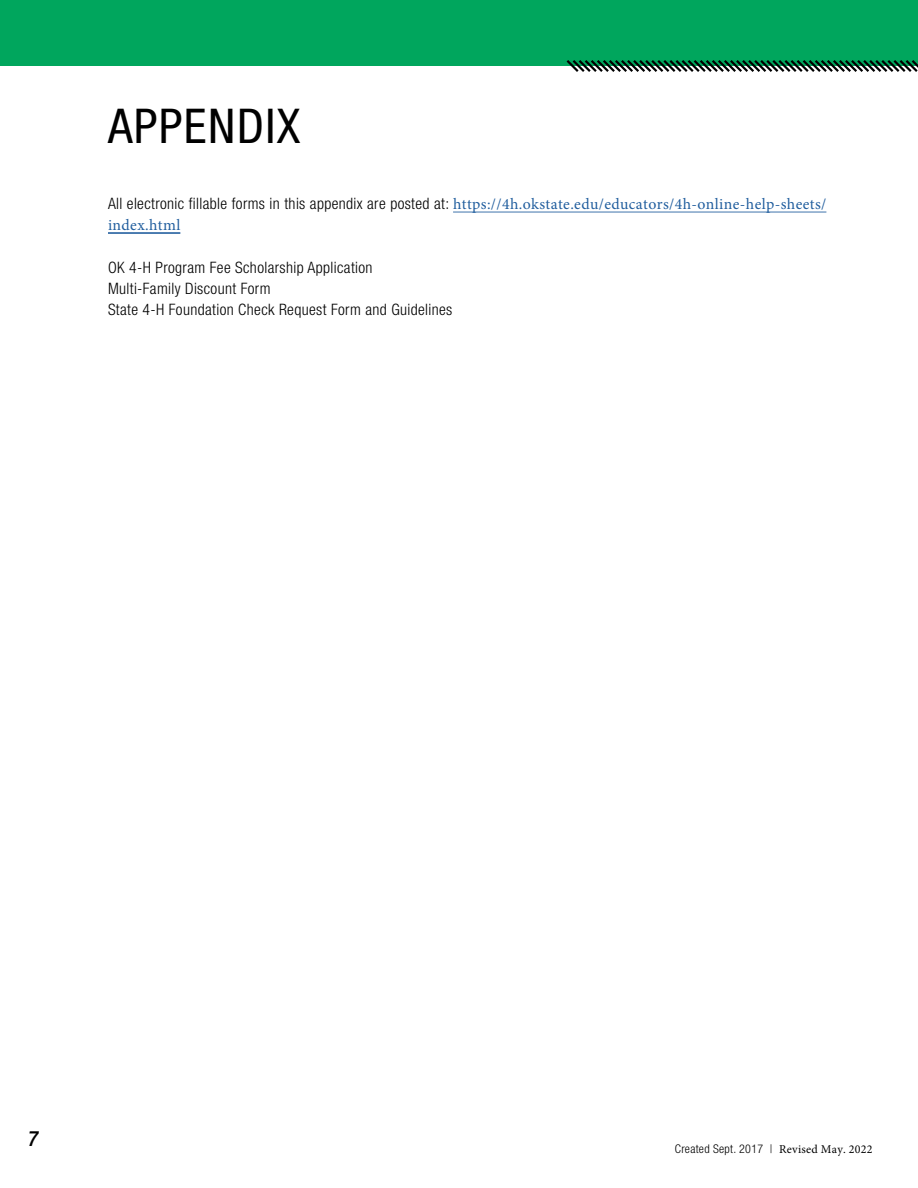
<style>
.page{position:relative;width:918px;height:1188px;background:#fff}
.page>*{position:absolute;margin:0;border:0;box-sizing:border-box;transform-origin:0 0}
.t1{font:condensed 48px "Helvetica Neue LT Std";letter-spacing:.03em;color:#000}
.t2{font:italic 500 21px "Helvetica Neue LT Std";color:#000;scale:.9 1}
.t3{font:15.75px/21px "Minion Pro";letter-spacing:.025em;color:#215e9e}
.t4{font:300 condensed 15.75px/21px "Helvetica Neue LT Std";letter-spacing:.025em;color:#000}
.t5{font:300 condensed 12px "Helvetica Neue LT Std";letter-spacing:.025em;color:#000}
.s1{font-family:"Helvetica Neue LT Std";font-weight:300;font-stretch:condensed;color:#000}
.s2{font-family:"Minion Pro";font-weight:400;font-stretch:normal}
</style>
<div class="page">
<div style="left:0;top:0;width:918px;height:66px;background:#00a65d"></div>
<svg style="left:566px;top:60px;width:352px;height:12px"></svg>
<hr style="left:108px;top:233px;width:72px;height:1px;background:#215e9e">
<hr style="left:453px;top:212px;width:373px;height:1px;background:#215e9e">
<h1 class="t1" style="left:108px;top:98px;width:194px">APPENDIX</h1>
<p class="t3" style="left:108px;top:193px;width:720px"><span class="s1">All electronic fillable forms in this appendix are posted at:</span> https://4h.okstate.edu/educators/4h-online-help-sheets/ index.html</p>
<p class="t4" style="left:108px;top:257px;width:346px">OK 4-H Program Fee Scholarship Application<br>Multi-Family Discount Form<br>State 4-H Foundation Check Request Form and Guidelines</p>
<h2 class="t2" style="left:28px;top:1126px;width:13px">7</h2>
<p class="t5" style="left:675px;top:1142px;width:199px">Created Sept. 2017 | <span class="s2">Revised May. 2022</span></p>
</div>
